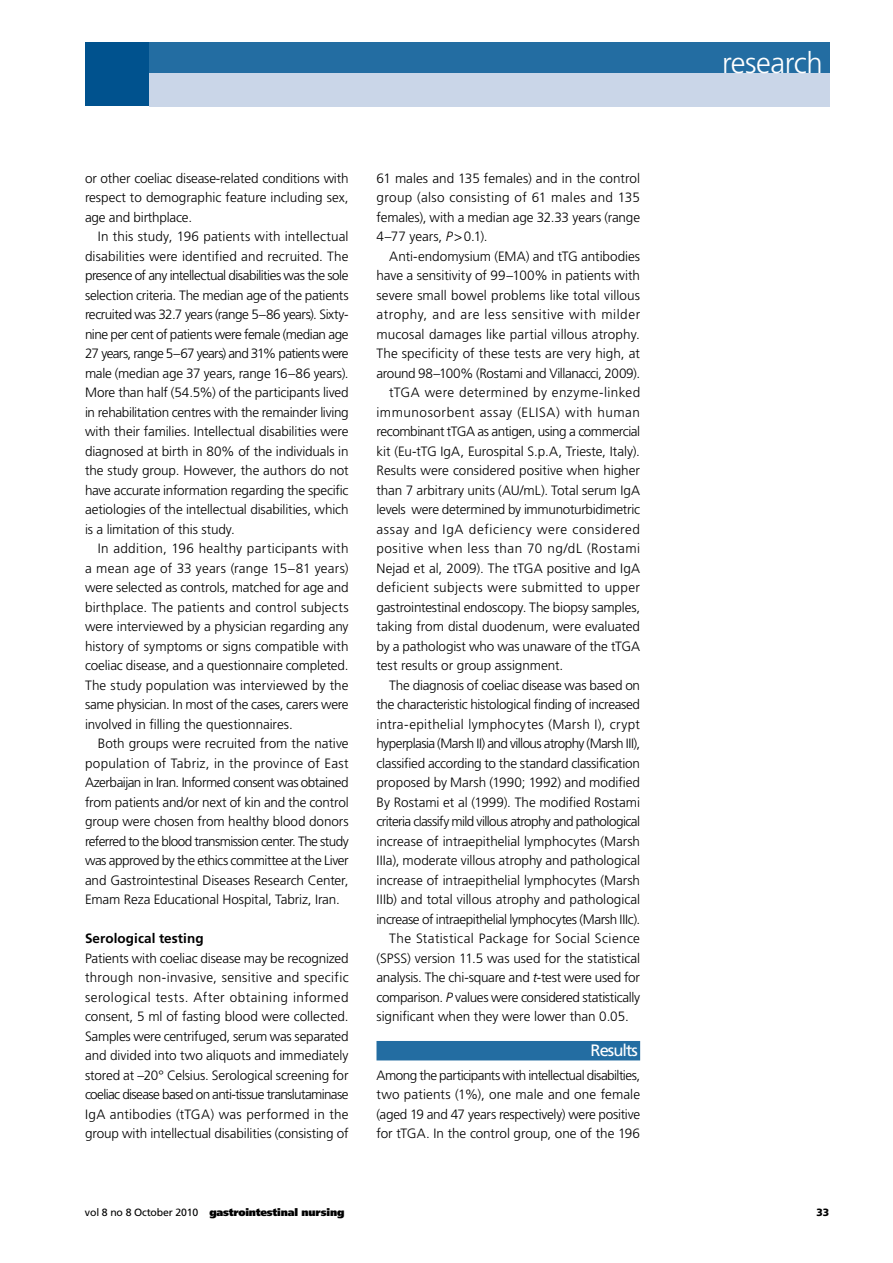
<style>
.page{position:relative;width:893px;height:1263px;background:#fff}
.page>*{position:absolute;margin:0;border:0;box-sizing:border-box;transform-origin:0 0}
.t1{font:300 29.4px "Frutiger LT Std";letter-spacing:-.015em;color:#fff}
.t2{font:16.5px "Frutiger LT Std";letter-spacing:-.06em;color:#fff}
.t3{font:300 13.5px/19.5px "Frutiger LT Std";letter-spacing:-.005em;color:#000;text-align:justify}
.t4{font:300 13.5px "Frutiger LT Std";letter-spacing:.025em;color:#000}
.t5{font:300 13.5px "Frutiger LT Std";letter-spacing:-.045em;color:#000}
.t6{font:300 13.5px "Frutiger LT Std";letter-spacing:-.025em;color:#000}
.t7{font:300 13.5px "Frutiger LT Std";letter-spacing:-.035em;color:#000}
.t8{font:300 13.5px "Frutiger LT Std";letter-spacing:.04em;color:#000}
.t9{font:300 13.5px "Frutiger LT Std";letter-spacing:-.03em;color:#000}
.t10{font:300 13.5px "Frutiger LT Std";letter-spacing:.03em;color:#000}
.t11{font:300 13.5px "Frutiger LT Std";letter-spacing:.045em;color:#000}
.t12{font:300 13.5px "Frutiger LT Std";letter-spacing:.035em;color:#000}
.t13{font:700 13.5px "Frutiger LT Std";letter-spacing:.005em;color:#000}
.t14{font:900 10.5px "Frutiger LT Std";letter-spacing:-.02em;color:#000}
.t15{font:900 10.5px "Frutiger LT Std";color:#000}
.s1{font-style:italic}
.s2{font-weight:400}
</style>
<div class="page">
<div style="left:149px;top:43px;width:680px;height:30px;background:#236da2"></div>
<div style="left:149px;top:73px;width:680px;height:33px;background:#cad6e8"></div>
<div style="left:85px;top:43px;width:64px;height:63px;background:#00528e"></div>
<div style="left:376px;top:1041px;width:264px;height:19px;background:#236da2"></div>
<p class="t3" style="left:85px;top:169px;width:265px">or other coeliac disease-related conditions with respect to demographic feature including sex, age and birthplace.</p>
<p class="t3" style="left:85px;top:227px;width:265px;text-indent:13px">In this study, 196 patients with intellectual disabilities were identified and recruited. The presence of any intellectual disabilities was the sole selection criteria. The median age of the patients recruited was 32.7 years (range 5–86 years). Sixty&shy;nine per cent of patients were female (median age 27 years, range 5–67 years) and 31% patients were male (median age 37 years, range 16–86 years).<br>More than half (54.5%) of the participants lived in rehabilitation centres with the remainder living with their families. Intellectual disabilities were diagnosed at birth in 80% of the individuals in the study group. However, the authors do not have accurate information regarding the specific aetiologies of the intellectual disabilities, which is a limitation of this study.</p>
<p class="t3" style="left:85px;top:539px;width:265px;text-indent:13px">In addition, 196 healthy participants with a mean age of 33 years (range 15–81 years) were selected as controls, matched for age and birthplace. The patients and control subjects were interviewed by a physician regarding any history of symptoms or signs compatible with coeliac disease, and a questionnaire completed.<br>The study population was interviewed by the same physician. In most of the cases, carers were involved in filling the questionnaires.</p>
<p class="t3" style="left:85px;top:734px;width:265px;text-indent:13px">Both groups were recruited from the native population of Tabriz, in the province of East Azerbaijan in Iran. Informed consent was obtained from patients and/or next of kin and the control group were chosen from healthy blood donors referred to the blood transmission center. The study was approved by the ethics committee at the Liver and Gastrointestinal Diseases Research Center, Emam Reza Educational Hospital, Tabriz, Iran.</p>
<p class="t13" style="left:85px;top:930px;width:120px">Serological testing</p>
<p class="t3" style="left:85px;top:948px;width:265px">Patients with coeliac disease may be recognized through non-invasive, sensitive and specific serological tests. After obtaining informed consent, 5 ml of fasting blood were collected.<br>Samples were centrifuged, serum was separated and divided into two aliquots and immediately stored at –20° Celsius. Serological screening for coeliac disease based on anti-tissue translutaminase IgA antibodies (tTGA) was performed in the group with intellectual disabilities (consisting of</p>
<p class="t3" style="left:376px;top:169px;width:265px">61 males and 135 females) and in the control group (also consisting of 61 males and 135 females), with a median age 32.33 years (range 4–77 years, <span class="s1">P</span> &gt;0.1).</p>
<p class="t3" style="left:389px;top:247px;width:252px">Anti-endomysium (EMA) and tTG antibodies</p>
<p class="t3" style="left:376px;top:266px;width:265px">have a sensitivity of 99–100% in patients with</p>
<p class="t3" style="left:376px;top:286px;width:265px">severe small bowel problems like total villous</p>
<p class="t8" style="left:376px;top:307px;width:265px">atrophy, and are less sensitive with milder</p>
<p class="t3" style="left:376px;top:325px;width:265px">mucosal damages like partial villous atrophy.</p>
<p class="t3" style="left:376px;top:344px;width:265px">The specificity of these tests are very high, at</p>
<p class="t9" style="left:376px;top:365px;width:265px">around 98–100% (Rostami and Villanacci, 2009).</p>
<p class="t4" style="left:389px;top:385px;width:252px">tTGA were determined by enzyme-linked</p>
<p class="t8" style="left:376px;top:404px;width:265px">immunosorbent assay (ELISA) with human</p>
<p class="t7" style="left:376px;top:424px;width:265px">recombinant tTGA as antigen, using a commercial</p>
<p class="t3" style="left:376px;top:442px;width:265px">kit (Eu-tTG IgA, Eurospital S.p.A, Trieste, Italy).</p>
<p class="t3" style="left:376px;top:461px;width:265px">Results were considered positive when higher</p>
<p class="t3" style="left:376px;top:481px;width:265px">than 7 arbitrary units (AU/mL). Total serum IgA</p>
<p class="t3" style="left:376px;top:500px;width:265px">levels were determined by immunoturbidimetric</p>
<p class="t11" style="left:376px;top:521px;width:265px">assay and IgA deficiency were considered</p>
<p class="t12" style="left:376px;top:541px;width:265px">positive when less than 70 ng/dL (Rostami</p>
<p class="t3" style="left:376px;top:559px;width:265px">Nejad et al, 2009). The tTGA positive and IgA</p>
<p class="t4" style="left:376px;top:580px;width:265px">deficient subjects were submitted to upper</p>
<p class="t3" style="left:376px;top:597px;width:265px">gastrointestinal endoscopy. The biopsy samples,</p>
<p class="t3" style="left:376px;top:617px;width:265px">taking from distal duodenum, were evaluated</p>
<p class="t3" style="left:376px;top:636px;width:265px">by a pathologist who was unaware of the tTGA</p>
<p class="t3" style="left:376px;top:656px;width:188px">test results or group assignment.</p>
<p class="t3" style="left:389px;top:675px;width:252px">The diagnosis of coeliac disease was based on</p>
<p class="t6" style="left:376px;top:697px;width:265px">the characteristic histological finding of increased</p>
<p class="t4" style="left:376px;top:716px;width:265px">intra-epithelial lymphocytes (Marsh I), crypt</p>
<p class="t5" style="left:376px;top:736px;width:265px">hyperplasia (Marsh II) and villous atrophy (Marsh III),</p>
<p class="t3" style="left:376px;top:753px;width:265px">classified according to the standard classification</p>
<p class="t3" style="left:376px;top:773px;width:265px">proposed by Marsh (1990; 1992) and modified</p>
<p class="t3" style="left:376px;top:792px;width:265px">By Rostami et al (1999). The modified Rostami</p>
<p class="t5" style="left:376px;top:814px;width:265px">criteria classify mild villous atrophy and pathological</p>
<p class="t3" style="left:376px;top:831px;width:265px">increase of intraepithelial lymphocytes (Marsh</p>
<p class="t3" style="left:376px;top:851px;width:265px">IIIa), moderate villous atrophy and pathological</p>
<p class="t3" style="left:376px;top:870px;width:265px">increase of intraepithelial lymphocytes (Marsh</p>
<p class="t3" style="left:376px;top:890px;width:265px">IIIb) and total villous atrophy and pathological</p>
<p class="t7" style="left:376px;top:911px;width:265px">increase of intraepithelial lymphocytes (Marsh IIIc).</p>
<p class="t10" style="left:389px;top:931px;width:252px">The Statistical Package for Social Science</p>
<p class="t3" style="left:376px;top:948px;width:265px">(SPSS) version 11.5 was used for the statistical</p>
<p class="t3" style="left:376px;top:968px;width:265px">analysis. The chi-square and <span class="s1">t</span>-test were used for</p>
<p class="t6" style="left:376px;top:989px;width:265px">comparison. <span class="s1">P</span> values were considered statistically</p>
<p class="t3" style="left:376px;top:1007px;width:254px">significant when they were lower than 0.05.</p>
<p class="t2" style="left:591px;top:1040px;width:49px">Results</p>
<p class="t3" style="left:376px;top:1066px;width:265px">Among the participants with intellectual disabilties, two patients (1%), one male and one female (aged 19 and 47 years respectively) were positive for tTGA. In the control group, one of the 196</p>
<h1 class="t1" style="left:722px;top:46px;width:102px">research</h1>
<p class="t14" style="left:85px;top:1206px;width:261px"><span class="s2">vol 8 no 8 October 2010</span> gastrointestinal nursing</p>
<p class="t15" style="left:816px;top:1206px;width:14px">33</p>
</div>
